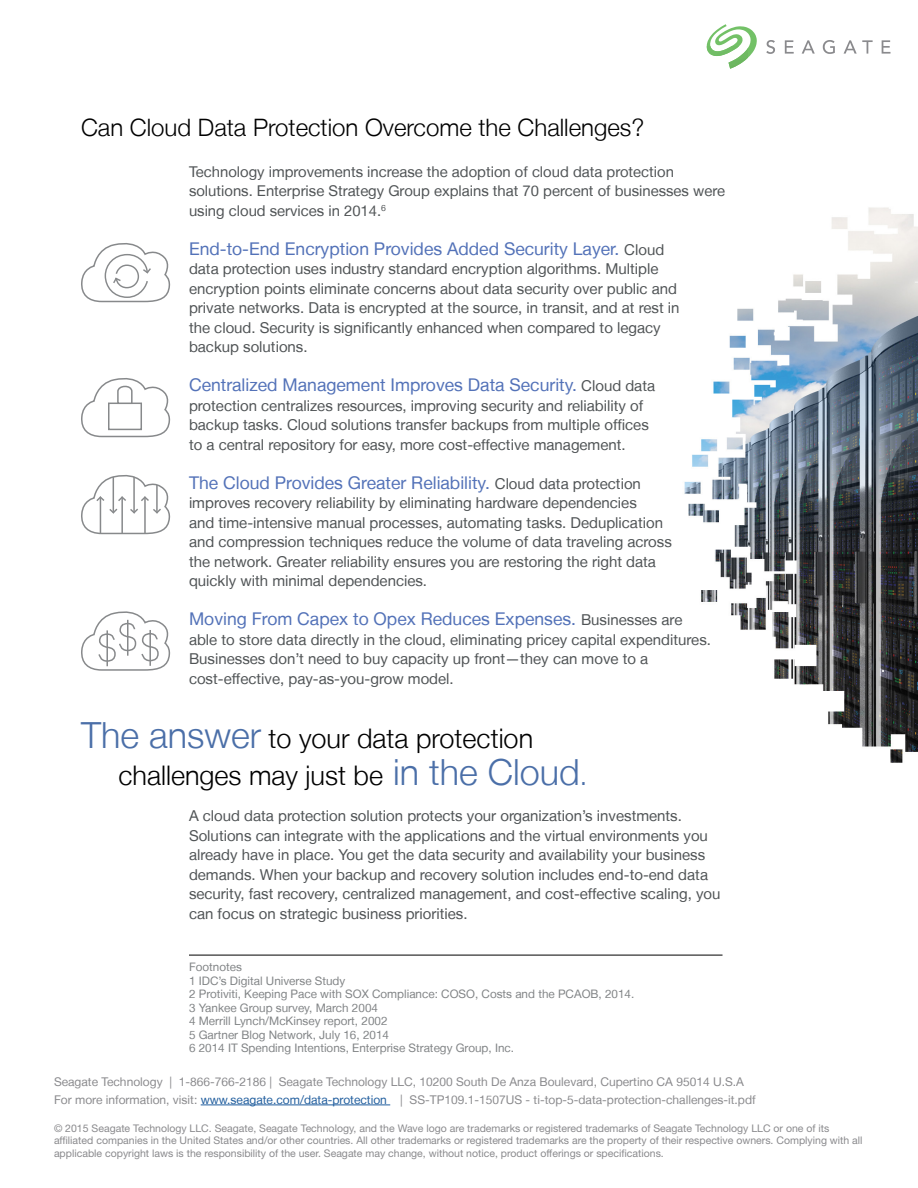
<style>
.page{position:relative;width:918px;height:1188px;background:#fff}
.page>*{position:absolute;margin:0;border:0;box-sizing:border-box;transform-origin:0 0}
.t1{font:300 27px "Helvetica Neue LT";color:#000}
.t2{font:300 24px "Helvetica Neue LT";color:#000}
.t3{font:17.55px "Helvetica Neue LT";color:#5372b8}
.t4{font:15px/19.5px "Helvetica Neue LT";color:#505456}
.t5{font:14.85px/19.5px "Helvetica Neue LT";color:#505456}
.t6{font:12px "Helvetica Neue LT";color:#8a8a8d}
.t7{font:11.7px "Helvetica Neue LT";color:#818486}
.t8{font:10.5px/12.6px "Helvetica Neue LT Std";color:#8a8a8d}
.s1{font-size:15px;color:#505456}
.s2{font-size:36px;color:#4b6fa8}
.s3{color:#4b6fa8}
.s4{color:#215e9e}
</style>
<div class="page">
<img style="left:684px;top:207px;width:234px;height:556px">
<svg style="left:766px;top:40px;width:9px;height:14px"></svg>
<svg style="left:785px;top:40px;width:9px;height:14px"></svg>
<svg style="left:802px;top:40px;width:13px;height:14px"></svg>
<svg style="left:823px;top:40px;width:12px;height:14px"></svg>
<svg style="left:844px;top:40px;width:29px;height:14px"></svg>
<svg style="left:882px;top:40px;width:9px;height:14px"></svg>
<svg style="left:707px;top:24px;width:50px;height:34px"></svg>
<img style="left:707px;top:46px;width:41px;height:23px">
<hr style="left:189px;top:955px;width:534px;height:1px;background:#000">
<hr style="left:201px;top:1105px;width:189px;height:1px;background:#215e9e">
<svg style="left:81px;top:378px;width:90px;height:60px"></svg>
<svg style="left:81px;top:243px;width:90px;height:60px"></svg>
<svg style="left:81px;top:475px;width:90px;height:60px"></svg>
<svg style="left:81px;top:611px;width:90px;height:60px"></svg>
<hr style="left:149px;top:630px;width:2px;height:36px;background:#87898b">
<p class="t2" style="left:81px;top:113px;width:565px">Can Cloud Data Protection Overcome the Challenges?</p>
<p class="t5" style="left:189px;top:162px;width:538px">Technology improvements increase the adoption of cloud data protection solutions. Enterprise Strategy Group explains that 70 percent of businesses were using cloud services in 2014.<sup>6</sup></p>
<p class="t3" style="left:189px;top:238px;width:477px">End-to-End Encryption Provides Added Security Layer. <span class="s1">Cloud</span></p>
<p class="t4" style="left:189px;top:259px;width:471px">data protection uses industry standard encryption algorithms. Multiple</p>
<p class="t4" style="left:189px;top:279px;width:490px">encryption points eliminate concerns about data security over public and</p>
<p class="t4" style="left:189px;top:298px;width:492px">private networks. Data is encrypted at the source, in transit, and at rest in</p>
<p class="t4" style="left:189px;top:318px;width:473px">the cloud. Security is significantly enhanced when compared to legacy</p>
<p class="t4" style="left:189px;top:337px;width:120px">backup solutions.</p>
<p class="t3" style="left:189px;top:375px;width:468px">Centralized Management Improves Data Security. <span class="s1">Cloud data</span></p>
<p class="t4" style="left:189px;top:396px;width:456px">protection centralizes resources, improving security and reliability of</p>
<p class="t4" style="left:189px;top:415px;width:461px">backup tasks. Cloud solutions transfer backups from multiple offices</p>
<p class="t4" style="left:189px;top:435px;width:438px">to a central repository for easy, more cost-effective management.</p>
<p class="t3" style="left:189px;top:472px;width:453px">The Cloud Provides Greater Reliability. <span class="s1">Cloud data protection</span></p>
<p class="t4" style="left:189px;top:493px;width:449px">improves recovery reliability by eliminating hardware dependencies</p>
<p class="t4" style="left:189px;top:513px;width:476px">and time-intensive manual processes, automating tasks. Deduplication</p>
<p class="t4" style="left:189px;top:532px;width:484px">and compression techniques reduce the volume of data traveling across</p>
<p class="t4" style="left:189px;top:552px;width:469px">the network. Greater reliability ensures you are restoring the right data</p>
<p class="t4" style="left:189px;top:571px;width:240px">quickly with minimal dependencies.</p>
<p class="t3" style="left:189px;top:609px;width:495px">Moving From Capex to Opex Reduces Expenses. <span class="s1">Businesses are</span></p>
<p class="t4" style="left:189px;top:630px;width:524px">able to store data directly in the cloud, eliminating pricey capital expenditures.<br>Businesses don’t need to buy capacity up front—they can move to a</p>
<p class="t4" style="left:189px;top:669px;width:266px">cost-effective, pay-as-you-grow model.</p>
<p class="t1" style="left:81px;top:722px;width:454px"><span class="s2">The answer</span> to your data protection</p>
<p class="t1" style="left:119px;top:759px;width:470px">challenges may just be <span class="s2">in the Cloud</span><span class="s3">.</span></p>
<p class="t4" style="left:189px;top:806px;width:533px">A cloud data protection solution protects your organization’s investments.<br>Solutions can integrate with the applications and the virtual environments you already have in place. You get the data security and availability your business demands. When your backup and recovery solution includes end-to-end data security, fast recovery, centralized management, and cost-effective scaling, you can focus on strategic business priorities.</p>
<p class="t7" style="left:189px;top:960px;width:54px">Footnotes</p>
<p class="t7" style="left:189px;top:974px;width:158px">1 IDC’s Digital Universe Study</p>
<p class="t7" style="left:189px;top:987px;width:447px">2 Protiviti, Keeping Pace with SOX Compliance: COSO, Costs and the PCAOB, 2014.</p>
<p class="t7" style="left:189px;top:1001px;width:191px">3 Yankee Group survey, March 2004</p>
<p class="t7" style="left:189px;top:1014px;width:200px">4 Merrill Lynch/McKinsey report, 2002</p>
<p class="t7" style="left:189px;top:1028px;width:202px">5 Gartner Blog Network, July 16, 2014</p>
<p class="t7" style="left:189px;top:1041px;width:327px">6 2014 IT Spending Intentions, Enterprise Strategy Group, Inc.</p>
<p class="t6" style="left:54px;top:1075px;width:691px">Seagate Technology | 1-866-766-2186 | Seagate Technology LLC, 10200 South De Anza Boulevard, Cupertino CA 95014 U.S.A</p>
<p class="t6" style="left:54px;top:1092px;width:703px">For more information, visit: <span class="s4">www.seagate.com/data-protection</span> | SS-TP109.1-1507US - ti-top-5-data-protection-challenges-it.pdf</p>
<p class="t8" style="left:54px;top:1122px;width:810px">© 2015 Seagate Technology LLC. Seagate, Seagate Technology, and the Wave logo are trademarks or registered trademarks of Seagate Technology LLC or one of its affiliated companies in the United States and/or other countries. All other trademarks or registered trademarks are the property of their respective owners. Complying with all applicable copyright laws is the responsibility of the user. Seagate may change, without notice, product offerings or specifications.</p>
</div>
